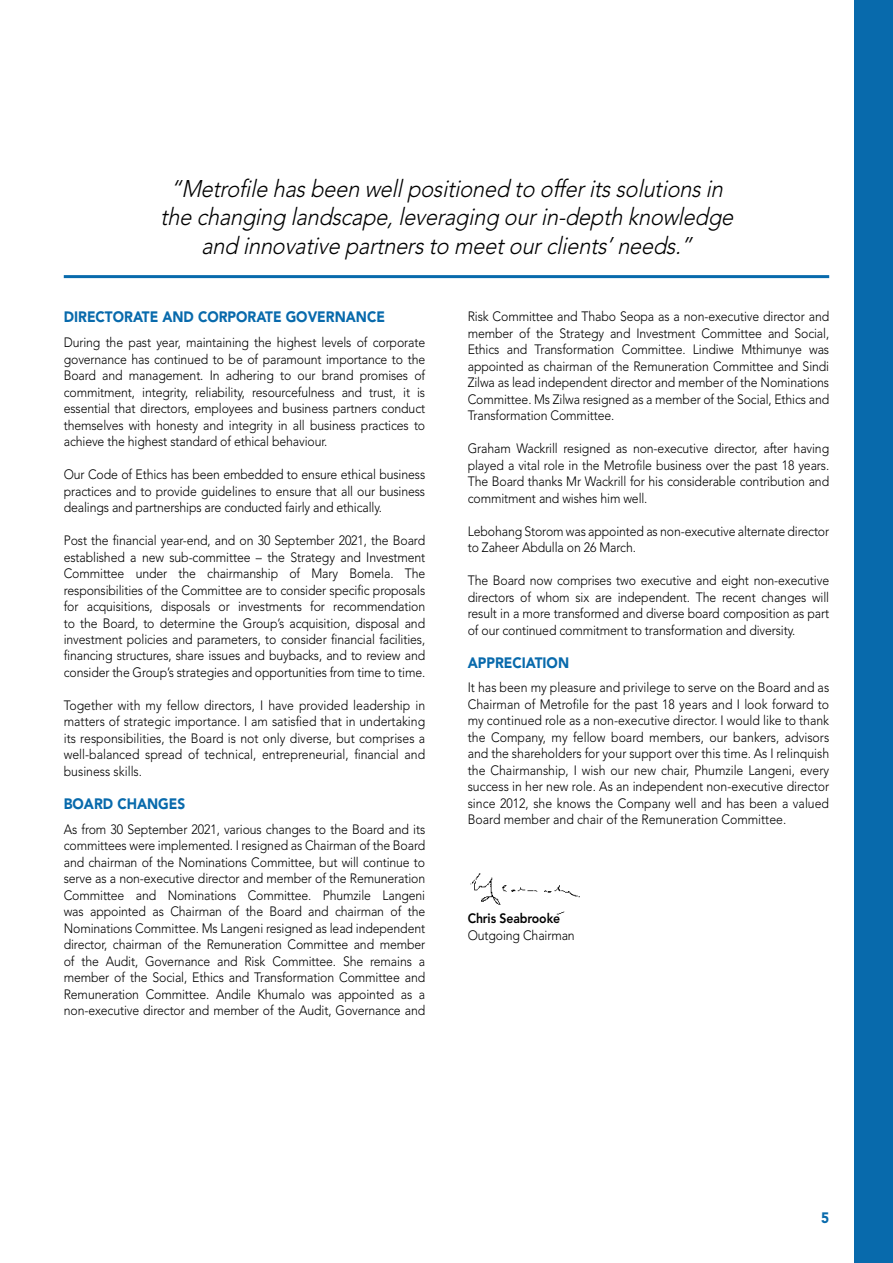
<style>
.page{position:relative;width:893px;height:1263px;background:#fff}
.page>*{position:absolute;margin:0;border:0;box-sizing:border-box;transform-origin:0 0}
.t1{font:italic 300 24px/28.5px "Avenir";color:#000;text-align:center;scale:.91 1}
.t2{font:900 15px "Avenir";color:#086aac;scale:.91 1}
.t3{font:300 13.5px/16.5px "Avenir";letter-spacing:-.01em;color:#000;text-align:justify;scale:.91 1}
.t4{font:800 13.5px "Avenir";letter-spacing:-.01em;color:#000;scale:.91 1}
</style>
<div class="page">
<img style="left:470px;top:873px;width:110px;height:42px">
<hr style="left:64px;top:275px;width:765px;height:3px;background:#086aac">
<div style="left:855px;top:0;width:38px;height:1263px;background:#086aac"></div>
<h1 class="t1" style="left:160px;top:174px;width:638px">“Metrofile hasbeen wellpositioned to offeritssolutionsin the changing landscape,leveraging ourin-depth knowledge and innovative partnersto meetourclients’needs.”</h1>
<p class="t2" style="left:64px;top:308px;width:355px">DIRECTORATE AND CORPORATE GOVERNANCE</p>
<p class="t3" style="left:64px;top:334px;width:399px">During the past year, maintaining the highest levels of corporate governance has continued to be of paramount importance to the Board and management. In adhering to our brand promises of commitment, integrity, reliability, resourcefulness and trust, it is essential that directors, employees and business partners conduct themselves with honesty and integrity in all business practices to achieve the highest standard of ethical behaviour.</p>
<p class="t3" style="left:64px;top:466px;width:399px">Our Code of Ethics has been embedded to ensure ethical business practices and to provide guidelines to ensure that all our business dealings and partnerships are conducted fairly and ethically.</p>
<p class="t3" style="left:64px;top:532px;width:399px">Post the financial year-end, and on 30 September 2021, the Board established a new sub-committee – the Strategy and Investment Committee under the chairmanship of Mary Bomela. The responsibilities of the Committee are to consider specific proposals for acquisitions, disposals or investments for recommendation to the Board, to determine the Group’s acquisition, disposal and investment policies and parameters, to consider financial facilities, financing structures, share issues and buybacks, and to review and consider the Group’s strategies and opportunities from time to time.</p>
<p class="t3" style="left:64px;top:697px;width:399px">Together with my fellow directors, I have provided leadership in matters of strategic importance. I am satisfied that in undertaking its responsibilities, the Board is not only diverse, but comprises a well-balanced spread of technical, entrepreneurial, financial and business skills.</p>
<p class="t2" style="left:64px;top:795px;width:135px">BOARD CHANGES</p>
<p class="t3" style="left:64px;top:821px;width:399px">As from 30 September 2021, various changes to the Board and its committees were implemented. I resigned as Chairman of the Board and chairman of the Nominations Committee, but will continue to serve as a non-executive director and member of the Remuneration Committee and Nominations Committee. Phumzile Langeni was appointed as Chairman of the Board and chairman of the Nominations Committee. Ms Langeni resigned as lead independent director, chairman of the Remuneration Committee and member of the Audit, Governance and Risk Committee. She remains a member of the Social, Ethics and Transformation Committee and Remuneration Committee. Andile Khumalo was appointed as a non-executive director and member of the Audit, Governance and</p>
<p class="t3" style="left:468px;top:308px;width:399px">Risk Committee and Thabo Seopa as a non-executive director and member of the Strategy and Investment Committee and Social, Ethics and Transformation Committee. Lindiwe Mthimunye was appointed as chairman of the Remuneration Committee and Sindi Zilwa as lead independent director and member of the Nominations Committee. Ms Zilwa resigned as a member of the Social, Ethics and Transformation Committee.</p>
<p class="t3" style="left:468px;top:440px;width:399px">Graham Wackrill resigned as non-executive director, after having played a vital role in the Metrofile business over the past 18 years.<br>The Board thanks Mr Wackrill for his considerable contribution and commitment and wishes him well.</p>
<p class="t3" style="left:468px;top:523px;width:399px">Lebohang Storom was appointed as non-executive alternate director to Zaheer Abdulla on 26 March.</p>
<p class="t3" style="left:468px;top:572px;width:399px">The Board now comprises two executive and eight non-executive directors of whom six are independent. The recent changes will result in a more transformed and diverse board composition as part of our continued commitment to transformation and diversity.</p>
<p class="t2" style="left:468px;top:653px;width:113px">APPRECIATION</p>
<p class="t3" style="left:468px;top:679px;width:399px">It has been my pleasure and privilege to serve on the Board and as Chairman of Metrofile for the past 18 years and I look forward to my continued role as a non-executive director. I would like to thank the Company, my fellow board members, our bankers, advisors and the shareholders for your support over this time. As I relinquish the Chairmanship, I wish our new chair, Phumzile Langeni, every success in her new role. As an independent non-executive director since 2012, she knows the Company well and has been a valued Board member and chair of the Remuneration Committee.</p>
<p class="t4" style="left:468px;top:911px;width:103px">Chris Seabrooke</p>
<p class="t3" style="left:468px;top:927px;width:119px">Outgoing Chairman</p>
<p class="t2" style="left:821px;top:1209px;width:10px">5</p>
</div>
